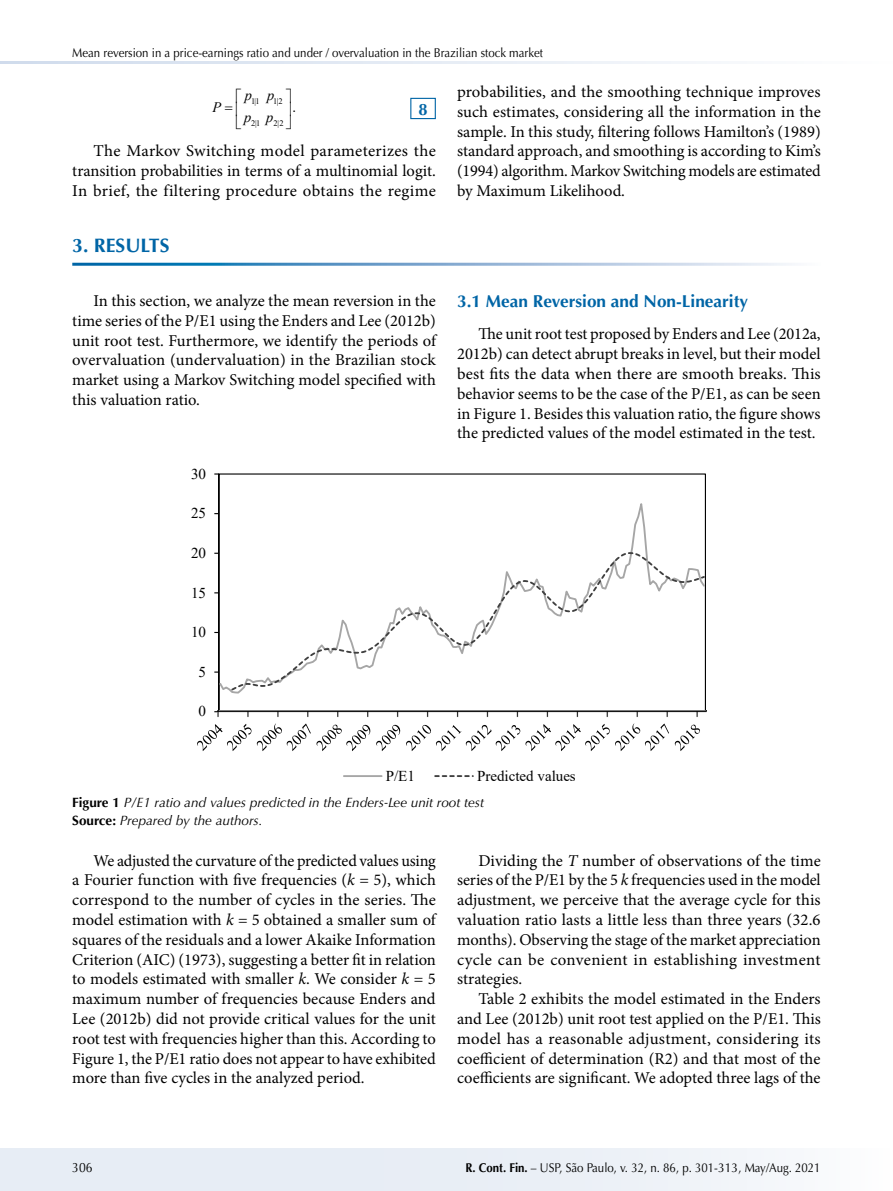
<style>
.page{position:relative;width:893px;height:1191px;background:#fff}
.page>*{position:absolute;margin:0;border:0;box-sizing:border-box;transform-origin:0 0}
.t1{font:700 19.5px "Optima LT Std";color:#0065a6}
.t2{font:700 17.25px "Optima LT Std";color:#0065a6}
.t3{font:16.5px/19.8px "Minion Pro";color:#000;text-align:justify}
.t4{font:700 16.5px "Optima LT Std";color:#0065a6}
.t5{font:15px "Times New Roman";color:#000}
.t6{font:italic 14.4px "Times New Roman";color:#000}
.t7{font:14.4px "Times New Roman";color:#000}
.t8{font:italic 13.5px/18.3px "Optima LT Std";color:#000}
.t9{font:13.5px "Optima LT Std";color:#000;scale:.9 1}
.t10{font:12.75px "Optima LT Std";color:#000;scale:.9 1}
.t11{font:8.4px "Times New Roman";color:#000}
.s1{font-weight:700;font-style:normal}
.s2{font-style:italic}
.s3{font-weight:700}
.s4{font-style:inherit}
</style>
<div class="page">
<div style="left:0;top:1148px;width:893px;height:43px;background:#e7edf5"></div>
<hr style="left:0;top:61px;width:893px;height:3px;background:#cfdbec">
<div style="left:410px;top:98px;width:26px;height:21px;border:1px solid #0065a6"></div>
<svg style="left:214px;top:473px;width:492px;height:240px"></svg>
<img style="left:218px;top:711px;width:488px;height:6px">
<svg style="left:219px;top:493px;width:487px;height:201px"></svg>
<svg style="left:230px;top:551px;width:476px;height:141px"></svg>
<svg style="left:197px;top:724px;width:54px;height:27px"></svg>
<svg style="left:257px;top:723px;width:113px;height:28px"></svg>
<svg style="left:376px;top:724px;width:24px;height:27px"></svg>
<svg style="left:406px;top:723px;width:263px;height:28px"></svg>
<svg style="left:675px;top:724px;width:25px;height:27px"></svg>
<hr style="left:344px;top:775px;width:38px;height:2px;background:#a6a6a6">
<svg style="left:435px;top:775px;width:38px;height:2px"></svg>
<p class="t10" style="left:72px;top:45px;width:525px">Mean reversion in a price-earnings ratio and under / overvaluation in the Brazilian stock market</p>
<p class="t6" style="left:245px;top:86px;width:31px">p p</p>
<p class="t11" style="left:251px;top:95px;width:10px">1|1</p>
<p class="t11" style="left:273px;top:95px;width:11px">1|2</p>
<p class="t11" style="left:251px;top:117px;width:11px">2|1</p>
<p class="t11" style="left:273px;top:117px;width:12px">2|2</p>
<p class="t6" style="left:212px;top:97px;width:10px">P</p>
<p class="t4" style="left:418px;top:99px;width:11px">8</p>
<p class="t7" style="left:293px;top:97px;width:5px">.</p>
<p class="t6" style="left:244px;top:107px;width:31px">p p</p>
<p class="t3" style="left:72px;top:141px;width:365px;text-indent:21px">The Markov Switching model parameterizes the transition probabilities in terms of a multinomial logit.<br>In brief, the filtering procedure obtains the regime</p>
<p class="t1" style="left:72px;top:234px;width:99px">3. RESULTS</p>
<p class="t3" style="left:457px;top:82px;width:365px">probabilities, and the smoothing technique improves such estimates, considering all the information in the sample. In this study, filtering follows Hamilton’s (1989) standard approach, and smoothing is according to Kim’s (1994) algorithm. Markov Switching models are estimated by Maximum Likelihood.</p>
<p class="t3" style="left:72px;top:291px;width:365px;text-indent:21px">In this section, we analyze the mean reversion in the time series of the P/E1 using the Enders and Lee (2012b) unit root test. Furthermore, we identify the periods of overvaluation (undervaluation) in the Brazilian stock market using a Markov Switching model specified with this valuation ratio.</p>
<p class="t2" style="left:457px;top:291px;width:292px">3.1 Mean Reversion and Non-Linearity</p>
<p class="t3" style="left:457px;top:324px;width:365px;text-indent:21px">The unit root test proposed by Enders and Lee (2012a, 2012b) can detect abrupt breaks in level, but their model best fits the data when there are smooth breaks. This behavior seems to be the case of the P/E1, as can be seen in Figure 1. Besides this valuation ratio, the figure shows the predicted values of the model estimated in the test.</p>
<p class="t5" style="left:191px;top:463px;width:16px">30</p>
<p class="t5" style="left:191px;top:503px;width:16px">25</p>
<p class="t5" style="left:191px;top:542px;width:16px">20</p>
<p class="t5" style="left:191px;top:582px;width:16px">15</p>
<p class="t5" style="left:191px;top:621px;width:16px">10</p>
<p class="t5" style="left:198px;top:661px;width:9px">5</p>
<p class="t5" style="left:198px;top:701px;width:9px">0</p>
<p class="t5" style="left:386px;top:765px;width:31px">P/E1</p>
<p class="t5" style="left:477px;top:765px;width:100px">Predicted values</p>
<p class="t8" style="left:72px;top:793px;width:413px"><span class="s1">Figure 1</span> P/E1 ratio and values predicted in the Enders-Lee unit root test<br><span class="s1">Source:</span> Prepared by the authors.</p>
<p class="t3" style="left:72px;top:850px;width:365px;text-indent:21px">We adjusted the curvature of the predicted values using a Fourier function with five frequencies (<span class="s2">k</span> = 5), which correspond to the number of cycles in the series. The model estimation with <span class="s2">k</span> = 5 obtained a smaller sum of squares of the residuals and a lower Akaike Information Criterion (AIC) (1973), suggesting a better fit in relation to models estimated with smaller <span class="s2">k</span>. We consider <span class="s2">k</span> = 5 maximum number of frequencies because Enders and Lee (2012b) did not provide critical values for the unit root test with frequencies higher than this. According to Figure 1, the P/E1 ratio does not appear to have exhibited more than five cycles in the analyzed period.</p>
<p class="t3" style="left:457px;top:850px;width:365px;text-indent:21px">Dividing the <span class="s2">T</span> number of observations of the time series of the P/E1 by the 5 <span class="s2">k</span> frequencies used in the model adjustment, we perceive that the average cycle for this valuation ratio lasts a little less than three years (32.6 months). Observing the stage of the market appreciation cycle can be convenient in establishing investment strategies.</p>
<p class="t3" style="left:457px;top:989px;width:365px;text-indent:21px">Table 2 exhibits the model estimated in the Enders and Lee (2012b) unit root test applied on the P/E1. This model has a reasonable adjustment, considering its coefficient of determination (R2) and that most of the coefficients are significant. We adopted three lags of the</p>
<p class="t9" style="left:72px;top:1160px;width:24px">306</p>
<p class="t10" style="left:465px;top:1159px;width:396px"><span class="s3">R. Cont. Fin.</span> – USP, São Paulo, v. 32, n. 86, p. 301-<span class="s4">313</span>, May/Aug. 2021</p>
</div>
